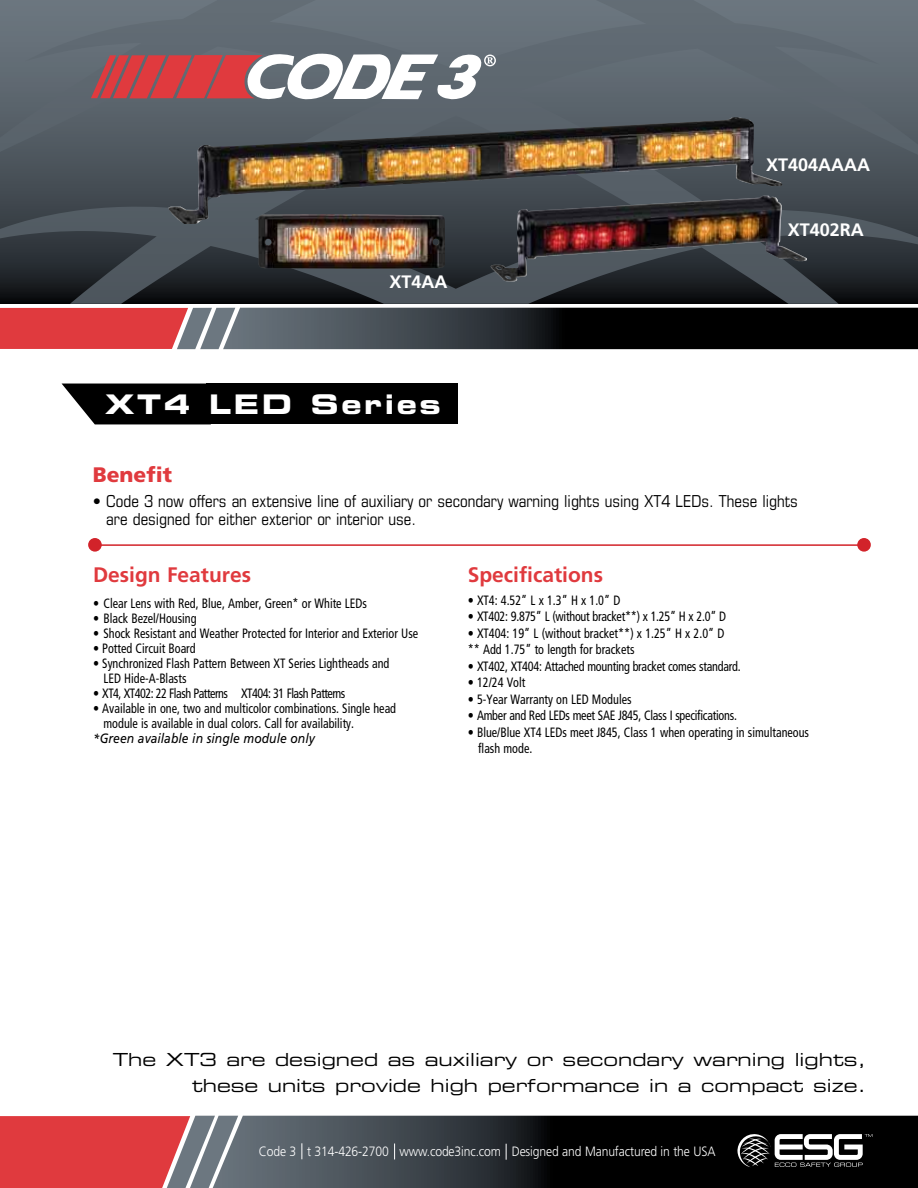
<style>
.page{position:relative;width:918px;height:1188px;background:#fff}
.page>*{position:absolute;margin:0;border:0;box-sizing:border-box;transform-origin:0 0}
.t1{font:27px "Eurostile Bold Extended Two";letter-spacing:.1em;color:#fff}
.t2{font:700 21px "Frutiger LT Std";color:#e03a3e}
.t3{font:900 21px "Frutiger LT Std";color:#e03a3e}
.t4{font:18px/25.5px "Eurostile Extended Two";color:#000;text-align:right}
.t5{font:700 18px "Frutiger LT Std";color:#fff}
.t6{font:condensed 16.5px/18px "Eurostile";color:#000}
.t7{font:condensed 13.5px/15px "Frutiger LT Std";color:#000;scale:.9 1}
.t8{font:condensed 13.5px "Frutiger LT Std";letter-spacing:-.02em;color:#000;scale:.9 1}
.t9{font:300 13.5px "Frutiger LT Std";letter-spacing:-.01em;color:#fff;scale:.9 1}
.t10{font:condensed 13.5px "Frutiger LT Std";letter-spacing:-.04em;color:#000;scale:.9 1}
.t11{font:italic 13.5px "Frutiger LT Std";color:#000;scale:.9 1}
.s1{font-family:"Frutiger LT Std"}
</style>
<div class="page">
<svg style="left:238px;top:1116px;width:680px;height:72px;background:#1f2326"></svg>
<svg style="left:0;top:1116px;width:238px;height:72px;background:#c95055"></svg>
<svg style="left:737px;top:1134px;width:135px;height:33px"></svg>
<svg style="left:0;top:0;width:918px;height:304px;background:#4e555b"></svg>
<svg style="left:91px;top:54px;width:405px;height:45px"></svg>
<svg style="left:0;top:308px;width:918px;height:41px;background:#4c2e32"></svg>
<svg style="left:394px;top:1144px;width:1px;height:15px"></svg>
<svg style="left:506px;top:1144px;width:1px;height:16px"></svg>
<svg style="left:302px;top:1143px;width:1px;height:16px"></svg>
<div style="left:88px;top:538px;width:14px;height:14px;background:#d2232a;border-radius:50%"></div>
<hr style="left:96px;top:544px;width:768px;height:2px;background:#d2232a">
<div style="left:857px;top:538px;width:14px;height:14px;background:#d2232a;border-radius:50%"></div>
<svg style="left:62px;top:384px;width:145px;height:40px;background:#1c1c1c"></svg>
<div style="left:207px;top:384px;width:251px;height:40px;background:#000"></div>
<img style="left:168px;top:117px;width:614px;height:107px">
<img style="left:657px;top:196px;width:106px;height:8px">
<img style="left:258px;top:214px;width:187px;height:55px">
<h3 class="t5" style="left:766px;top:154px;width:106px">XT404AAAA</h3>
<h3 class="t5" style="left:389px;top:271px;width:60px">XT4AA</h3>
<h1 class="t1" style="left:105px;top:386px;width:338px">XT4 LED Series</h1>
<h3 class="t5" style="left:788px;top:220px;width:78px">XT402RA</h3>
<h2 class="t3" style="left:93px;top:462px;width:81px">Benefit</h2>
<p class="t6" style="left:106px;top:491px;width:693px;text-indent:-13px"><span class="s1">•</span> Code 3 now offers an extensive line of auxiliary or secondary warning lights using XT4 LEDs. These lights are designed for either exterior or interior use.</p>
<h2 class="t2" style="left:93px;top:562px;width:160px">Design Features</h2>
<p class="t7" style="left:93px;top:596px;width:306px">• Clear Lens with Red, Blue, Amber, Green* or White LEDs</p>
<p class="t7" style="left:93px;top:611px;width:117px">• Black Bezel/Housing</p>
<p class="t7" style="left:93px;top:626px;width:363px">• Shock Resistant and Weather Protected for Interior and Exterior Use</p>
<p class="t7" style="left:93px;top:641px;width:116px">• Potted Circuit Board</p>
<p class="t7" style="left:104px;top:656px;width:319px;text-indent:-11px">• Synchronized Flash Pattern Between XT Series Lightheads and<br>LED Hide-A-Blasts</p>
<p class="t10" style="left:93px;top:685px;width:282px">• XT4, XT402: 22 Flash Patterns XT404: 31 Flash Patterns</p>
<p class="t7" style="left:104px;top:701px;width:327px;text-indent:-11px">• Available in one, two and multicolor combinations. Single head module is available in dual colors. Call for availability.</p>
<p class="t11" style="left:93px;top:730px;width:248px">*Green available in single module only</p>
<h2 class="t2" style="left:468px;top:562px;width:137px">Specifications</h2>
<p class="t7" style="left:468px;top:593px;width:171px">• XT4: 4.52” L x 1.3” H x 1.0” D</p>
<p class="t8" style="left:468px;top:609px;width:289px">• XT402: 9.875” L (without bracket**) x 1.25” H x 2.0” D</p>
<p class="t7" style="left:468px;top:625px;width:287px;line-height:16.5px">• XT404: 19” L (without bracket**) x 1.25” H x 2.0” D ** Add 1.75” to length for brackets</p>
<p class="t8" style="left:468px;top:658px;width:305px">• XT402, XT404: Attached mounting bracket comes standard.</p>
<p class="t7" style="left:468px;top:675px;width:66px">• 12/24 Volt</p>
<p class="t7" style="left:468px;top:692px;width:184px">• 5-Year Warranty on LED Modules</p>
<p class="t8" style="left:468px;top:708px;width:301px">• Amber and Red LEDs meet SAE J845, Class I specifications.</p>
<p class="t7" style="left:478px;top:724px;width:369px;line-height:16.5px;text-indent:-11px">• Blue/Blue XT4 LEDs meet J845, Class 1 when operating in simultaneous flash mode.</p>
<h3 class="t4" style="left:113px;top:1047px;width:755px">The XT3 are designed as auxiliary or secondary warning lights, these units provide high performance in a compact size.</h3>
<p class="t9" style="left:259px;top:1144px;width:509px">Code 3 t 314-426-2700 www.code3inc.com Designed and Manufactured in the USA</p>
</div>
